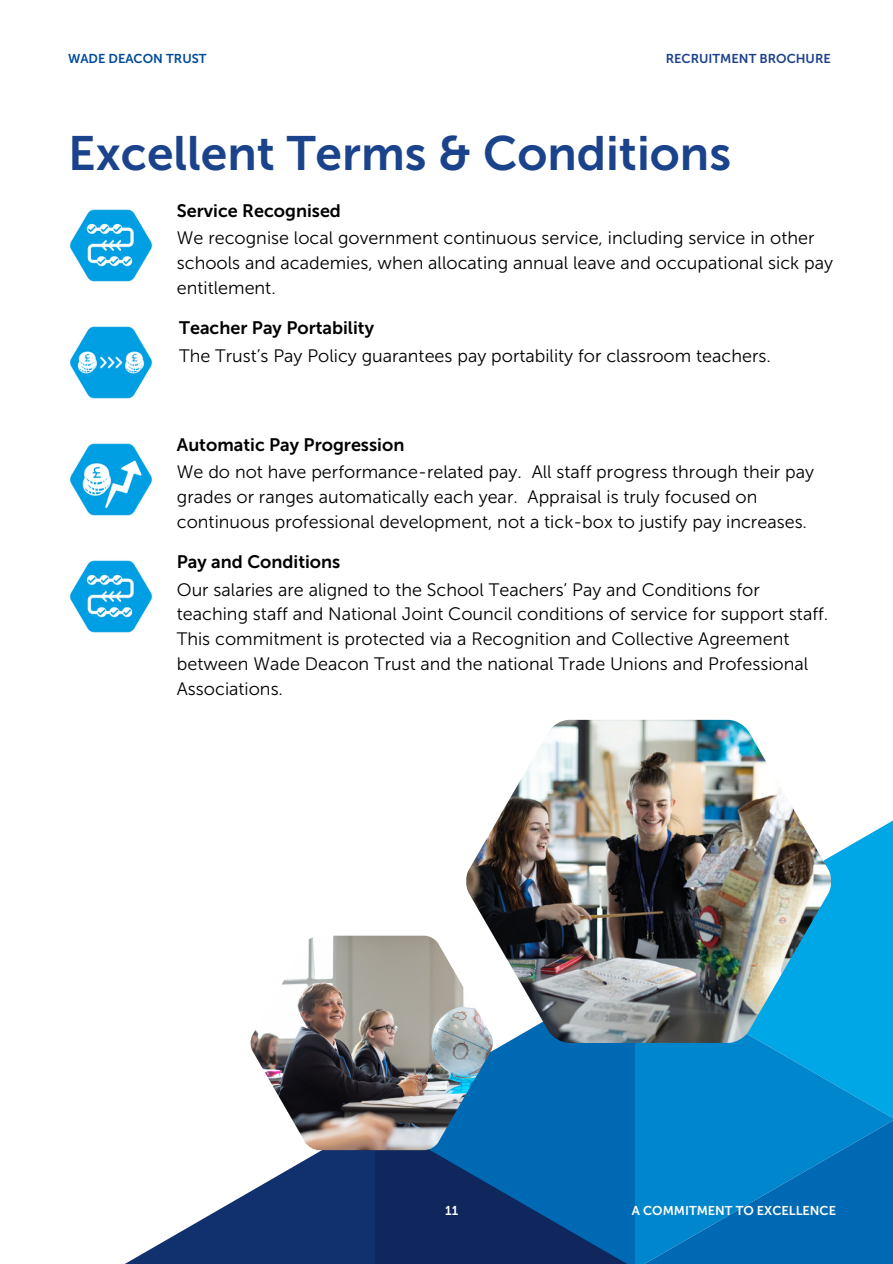
<style>
.page{position:relative;width:893px;height:1264px;background:#fff}
.page>*{position:absolute;margin:0;border:0;box-sizing:border-box;transform-origin:0 0}
.t1{font:48px "Museo Sans 700";color:#1b438c}
.t2{font:18px/24.8px "Museo Sans 300";color:#000}
.t3{font:18px "Museo Sans 700";color:#000}
.t4{font:12.75px "Museo Sans 700";color:#fff}
.t5{font:12.75px "Museo Sans 700";color:#1d428b}
.t6{font:12.75px "Museo Sans 700";color:#004b9a}
</style>
<div class="page">
<svg style="left:830px;top:821px;width:62px;height:148px;background:#20b1e9"></svg>
<div style="left:492px;top:1042px;width:143px;height:221px;background:#0069b4"></div>
<svg style="left:635px;top:969px;width:257px;height:294px;background:#0092d6"></svg>
<svg style="left:126px;top:1118px;width:505px;height:145px"></svg>
<svg style="left:640px;top:1119px;width:252px;height:144px;background:#0078c1"></svg>
<img style="left:466px;top:720px;width:364px;height:322px">
<img style="left:69px;top:209px;width:84px;height:73px">
<img style="left:69px;top:326px;width:84px;height:73px">
<img style="left:69px;top:443px;width:84px;height:73px">
<img style="left:69px;top:560px;width:84px;height:73px">
<img style="left:250px;top:935px;width:242px;height:215px">
<p class="t6" style="left:68px;top:51px;width:140px">WADE DEACON TRUST</p>
<p class="t5" style="left:665px;top:51px;width:167px">RECRUITMENT BROCHURE</p>
<h3 class="t1" style="left:68px;top:124px;width:664px">Excellent Terms &amp; Conditions</h3>
<p class="t3" style="left:177px;top:200px;width:166px">Service Recognised</p>
<h2 class="t2" style="left:177px;top:226px;width:657px">We recognise local government continuous service, including service in other schools and academies, when allocating annual leave and occupational sick pay entitlement.</h2>
<h3 class="t3" style="left:179px;top:317px;width:196px">Teacher Pay Portability</h3>
<p class="t2" style="left:179px;top:343px;width:593px">The Trust’s Pay Policy guarantees pay portability for classroom teachers.</p>
<h2 class="t3" style="left:177px;top:434px;width:229px">Automatic Pay Progression</h2>
<h3 class="t2" style="left:177px;top:460px;width:638px">We do not have performance-related pay. All staff progress through their pay grades or ranges automatically each year. Appraisal is truly focused on continuous professional development, not a tick-box to justify pay increases.</h3>
<p class="t3" style="left:177px;top:551px;width:165px">Pay and Conditions</p>
<p class="t2" style="left:177px;top:577px;width:653px">Our salaries are aligned to the School Teachers’ Pay and Conditions for teaching staff and National Joint Council conditions of service for support staff.<br>This commitment is protected via a Recognition and Collective Agreement between Wade Deacon Trust and the national Trade Unions and Professional Associations.</p>
<h2 class="t4" style="left:445px;top:1202px;width:15px">11</h2>
<p class="t4" style="left:632px;top:1202px;width:206px">A COMMITMENT TO EXCELLENCE</p>
</div>
